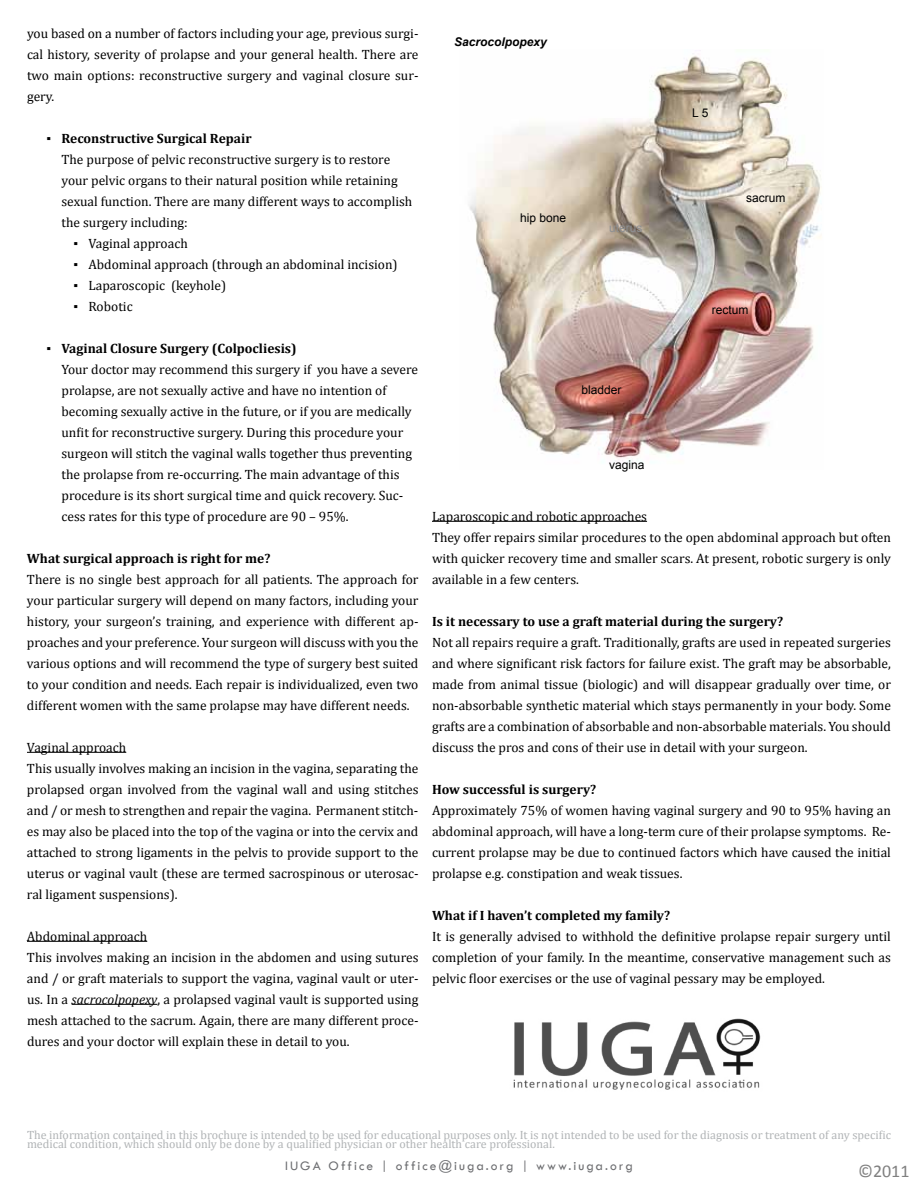
<style>
.page{position:relative;width:918px;height:1188px;background:#fff}
.page>*{position:absolute;margin:0;border:0;box-sizing:border-box;transform-origin:0 0}
.t1{font:18px "Calibri";color:#808080}
.t2{font:13.5px/21px "Cambria";color:#000;text-align:justify}
.t3{font:700 13.5px "Cambria";color:#000}
.t4{font:13.5px "Tw Cen";letter-spacing:.15em;color:#6d6e71}
.t5{font:12px/9px "Cambria";color:#b1b4b6}
.t6{font:12px "Arial";color:#000}
.t7{font:italic 700 12px "Arial";color:#000}
.t8{font:12px "Arial";color:#8e9092}
.s1{font-family:"Times New Roman"}
.s2{font-weight:700}
.s3{font-style:italic}
</style>
<div class="page">
<hr style="left:27px;top:752px;width:99px;height:1px;background:#000">
<hr style="left:27px;top:941px;width:120px;height:1px;background:#000">
<hr style="left:72px;top:1004px;width:85px;height:1px;background:#000">
<hr style="left:432px;top:521px;width:215px;height:1px;background:#000">
<img style="left:513px;top:1018px;width:248px;height:72px">
<img style="left:469px;top:50px;width:352px;height:413px">
<p class="t2" style="left:27px;top:22px;width:393px">you based on a number of factors including your age, previous surgi&shy;cal history, severity of prolapse and your general health. There are two main options: reconstructive surgery and vaginal closure sur&shy;gery.</p>
<p class="t2" style="left:62px;top:127px;width:352px;text-align:left;text-indent:-15px"><span class="s1">▪</span> <span class="s2">Reconstructive Surgical Repair<br></span>The purpose of pelvic reconstructive surgery is to restore your pelvic organs to their natural position while retaining sexual function. There are many different ways to accomplish the surgery including:</p>
<p class="t2" style="left:74px;top:232px;width:116px"><span class="s1">▪</span> Vaginal approach</p>
<p class="t2" style="left:74px;top:253px;width:326px"><span class="s1">▪</span> Abdominal approach (through an abdominal incision)</p>
<p class="t2" style="left:74px;top:274px;width:154px"><span class="s1">▪</span> Laparoscopic (keyhole)</p>
<p class="t2" style="left:74px;top:295px;width:61px"><span class="s1">▪</span> Robotic</p>
<p class="t2" style="left:62px;top:337px;width:358px;text-align:left;text-indent:-15px"><span class="s1">▪</span> <span class="s2">Vaginal Closure Surgery (Colpocliesis)<br></span>Your doctor may recommend this surgery if you have a severe prolapse, are not sexually active and have no intention of becoming sexually active in the future, or if you are medically unfit for reconstructive surgery. During this procedure your surgeon will stitch the vaginal walls together thus preventing the prolapse from re-occurring. The main advantage of this procedure is its short surgical time and quick recovery. Suc&shy;cess rates for this type of procedure are 90 – 95%.</p>
<p class="t3" style="left:27px;top:548px;width:245px">What surgical approach is right for me?</p>
<p class="t2" style="left:27px;top:568px;width:393px">There is no single best approach for all patients. The approach for your particular surgery will depend on many factors, including your history, your surgeon’s training, and experience with different ap&shy;proaches and your preference. Your surgeon will discuss with you the various options and will recommend the type of surgery best suited to your condition and needs. Each repair is individualized, even two different women with the same prolapse may have different needs.</p>
<p class="t2" style="left:27px;top:736px;width:393px;text-align:left">Vaginal approach<br>This usually involves making an incision in the vagina, separating the prolapsed organ involved from the vaginal wall and using stitches and / or mesh to strengthen and repair the vagina. Permanent stitch&shy;es may also be placed into the top of the vagina or into the cervix and attached to strong ligaments in the pelvis to provide support to the uterus or vaginal vault (these are termed sacrospinous or uterosac&shy;ral ligament suspensions).</p>
<p class="t2" style="left:27px;top:926px;width:393px;text-align:left">Abdominal approach<br>This involves making an incision in the abdomen and using sutures and / or graft materials to support the vagina, vaginal vault or uter&shy;us. In a <span class="s3">sacrocolpopexy</span>, a prolapsed vaginal vault is supported using mesh attached to the sacrum. Again, there are many different proce&shy;dures and your doctor will explain these in detail to you.</p>
<p class="t7" style="left:454px;top:34px;width:94px">Sacrocolpopexy</p>
<p class="t6" style="left:520px;top:210px;width:48px">hip bone</p>
<p class="t8" style="left:609px;top:220px;width:35px">uterus</p>
<p class="t6" style="left:581px;top:382px;width:42px">bladder</p>
<p class="t6" style="left:609px;top:457px;width:37px">vagina</p>
<p class="t6" style="left:692px;top:105px;width:18px">L 5</p>
<p class="t6" style="left:746px;top:190px;width:41px">sacrum</p>
<p class="t6" style="left:712px;top:302px;width:38px">rectum</p>
<p class="t2" style="left:432px;top:505px;width:461px;text-align:left">Laparoscopic and robotic approaches<br>They offer repairs similar procedures to the open abdominal approach but often with quicker recovery time and smaller scars. At present, robotic surgery is only available in a few centers.</p>
<p class="t3" style="left:432px;top:611px;width:353px">Is it necessary to use a graft material during the surgery?</p>
<p class="t2" style="left:432px;top:631px;width:461px">Not all repairs require a graft. Traditionally, grafts are used in repeated surgeries and where significant risk factors for failure exist. The graft may be absorbable, made from animal tissue (biologic) and will disappear gradually over time, or non-absorbable synthetic material which stays permanently in your body. Some grafts are a combination of absorbable and non-absorbable materials. You should discuss the pros and cons of their use in detail with your surgeon.</p>
<p class="t3" style="left:432px;top:779px;width:166px">How successful is surgery?</p>
<p class="t2" style="left:432px;top:799px;width:460px">Approximately 75% of women having vaginal surgery and 90 to 95% having an abdominal approach, will have a long-term cure of their prolapse symptoms. Re&shy;current prolapse may be due to continued factors which have caused the initial prolapse e.g. constipation and weak tissues.</p>
<p class="t3" style="left:432px;top:905px;width:240px">What if I haven’t completed my family?</p>
<p class="t2" style="left:432px;top:925px;width:460px">It is generally advised to withhold the definitive prolapse repair surgery until completion of your family. In the meantime, conservative management such as pelvic floor exercises or the use of vaginal pessary may be employed.</p>
<p class="t5" style="left:27px;top:1131px;width:865px">The information contained in this brochure is intended to be used for educational purposes only. It is not intended to be used for the diagnosis or treatment of any specific medical condition, which should only be done by a qualified physician or other health care professional.</p>
<p class="t4" style="left:285px;top:1158px;width:349px">IUGA Office | office@iuga.org | www.iuga.org</p>
<h1 class="t1" style="left:858px;top:1160px;width:53px">©2011</h1>
</div>
